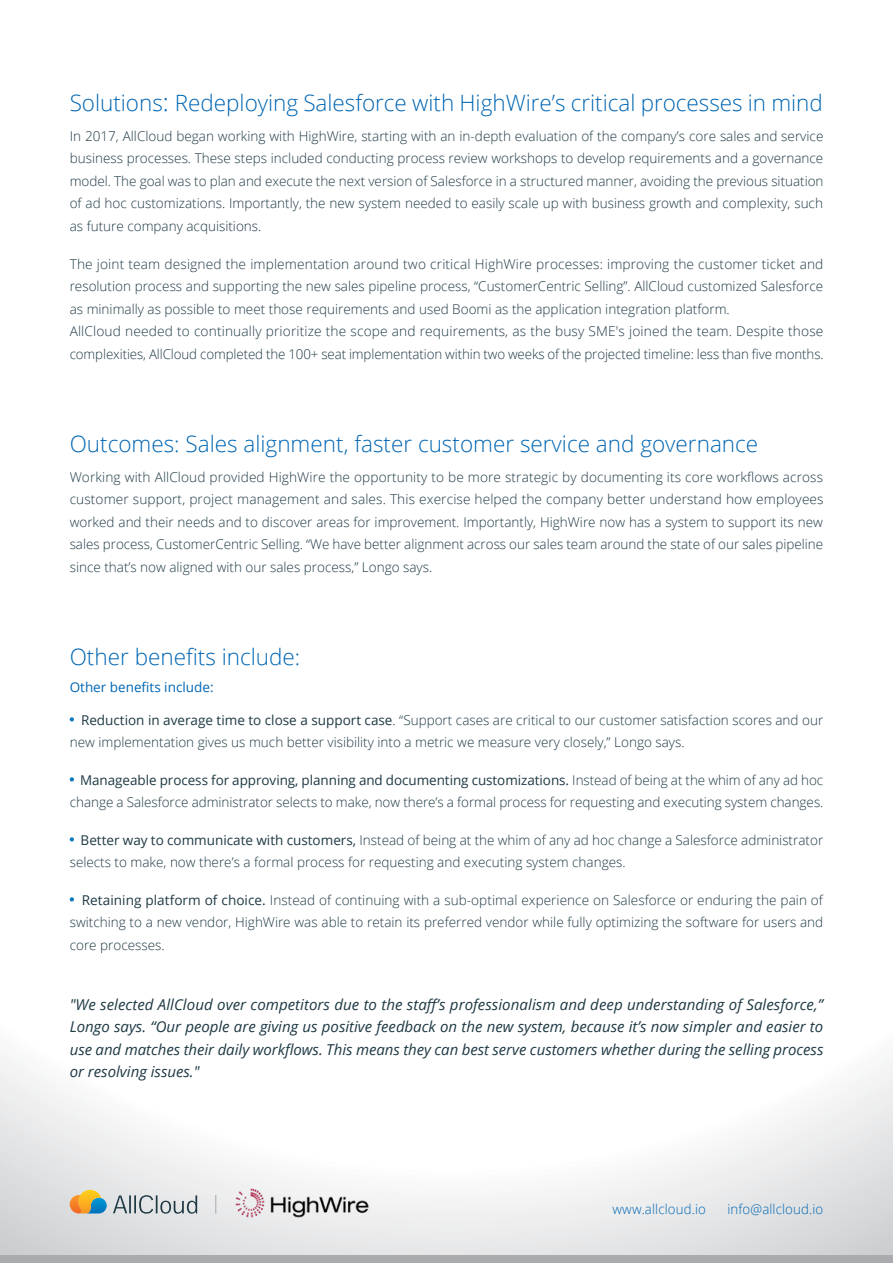
<style>
.page{position:relative;width:893px;height:1263px;background:#fff}
.page>*{position:absolute;margin:0;border:0;box-sizing:border-box;transform-origin:0 0}
.t1{font:300 25.5px "Open Sans";color:#0066b3}
.t2{font:300 22.5px "Open Sans";color:#0066b3}
.t3{font:italic 15px/22.5px "Open Sans";color:#1e3944}
.t4{font:300 13.5px/22.5px "Open Sans";color:#1e3944;text-align:justify}
.t5{font:300 13.5px "Open Sans";letter-spacing:.01em;color:#0066b3}
.t6{font:13.5px "Open Sans";color:#0066b3}
.s1{font-weight:400}
</style>
<div class="page">
<svg style="left:0;top:718px;width:893px;height:537px"></svg>
<svg style="left:70px;top:717px;width:4px;height:4px"></svg>
<svg style="left:70px;top:777px;width:4px;height:4px"></svg>
<svg style="left:70px;top:837px;width:4px;height:4px"></svg>
<svg style="left:70px;top:897px;width:4px;height:4px"></svg>
<div style="left:0;top:1255px;width:893px;height:8px;background:#a9abae"></div>
<svg style="left:113px;top:1195px;width:84px;height:19px;background:#b3babe"></svg>
<svg style="left:70px;top:1190px;width:37px;height:23px"></svg>
<svg style="left:216px;top:1195px;width:1px;height:19px"></svg>
<img style="left:232px;top:1184px;width:140px;height:38px">
<h2 class="t2" style="left:175px;top:87px;width:649px">Redeploying Salesforce with HighWires’ critical processes in mind</h2>
<h2 class="t2" style="left:70px;top:87px;width:95px">Solutions</h2>
<p class="t4" style="left:70px;top:124px;width:755px">In 2017, AllCloud began working with HighWire, starting with an in-depth evaluation of the companys’ core sales and service business processes. These steps included conducting process review workshops to develop requirements and a governance model. The goal was to plan and execute the next version of Salesforce in a structured manner, avoiding the previous situation of ad hoc customizations. Importantly, the new system needed to easily scale up with business growth and complexity, such as future company acquisitions.</p>
<p class="t4" style="left:70px;top:252px;width:755px;text-align:left">The joint team designed the implementation around two critical HighWire processes: improving the customer ticket and resolution process and supporting the new sales pipeline process “, CustomerCentric Selling .” AllCloud customized Salesforce as minimally as possible to meet those requirements and used Boomi as the application integration platform.<br>AllCloud needed to continually prioritize the scope and requirements, as the busy SME s' joined the team. Despite those complexities, AllCloud completed the 100+ seat implementation within two weeks of the projected timeline: less than five months.</p>
<h1 class="t1" style="left:163px;top:84px;width:8px">:</h1>
<h2 class="t2" style="left:70px;top:428px;width:690px">Outcomes: Sales alignment, faster customer service and governance</h2>
<p class="t4" style="left:70px;top:465px;width:755px">Working with AllCloud provided HighWire the opportunity to be more strategic by documenting its core workflows across customer support, project management and sales. This exercise helped the company better understand how employees worked and their needs and to discover areas for improvement. Importantly, HighWire now has a system to support its new sales process, CustomerCentric Selling “. We have better alignment across our sales team around the state of our sales pipeline since thats’ now aligned with our sales process ” , Longo says.</p>
<h2 class="t2" style="left:70px;top:641px;width:232px">Other benefits include:</h2>
<p class="t6" style="left:70px;top:677px;width:145px">Other benefits include:</p>
<p class="t4" style="left:70px;top:708px;width:755px;text-indent:11px"><span class="s1">Reduction in average time to close a support case</span> “. Support cases are critical to our customer satisfaction scores and our new implementation gives us much better visibility into a metric we measure very closely ” , Longo says.</p>
<p class="t4" style="left:70px;top:768px;width:755px;text-align:right"><span class="s1">Manageable process for approving, planning and documenting customizations.</span> Instead of being at the whim of any ad hoc change a Salesforce administrator selects to make, now there as’ formal process for requesting and executing system changes.</p>
<p class="t4" style="left:70px;top:828px;width:755px;text-indent:11px"><span class="s1">Better way to communicate with customers,</span> Instead of being at the whim of any ad hoc change a Salesforce administrator selects to make, now there as’ formal process for requesting and executing system changes.</p>
<p class="t4" style="left:70px;top:888px;width:755px;text-indent:12px"><span class="s1">Retaining platform of choice.</span> Instead of continuing with a sub-optimal experience on Salesforce or enduring the pain of switching to a new vendor, HighWire was able to retain its preferred vendor while fully optimizing the software for users and core processes.</p>
<p class="t3" style="left:70px;top:992px;width:755px">"We selected AllCloud over competitors due to the staff<br>Longo says “. Our people are giving us positive feedback on the new system, because s’i t now simpler and easier to use and matches their daily workflows. This means they can best serve customers whether during the selling process or resolving issues ".</p>
<p class="t3" style="left:436px;top:992px;width:388px">s’ professionalism and deep understanding of Salesforce “,</p>
<p class="t5" style="left:613px;top:1199px;width:95px">www.allcloud i o.</p>
<p class="t5" style="left:727px;top:1199px;width:97px">info@allcloud i o.</p>
</div>
